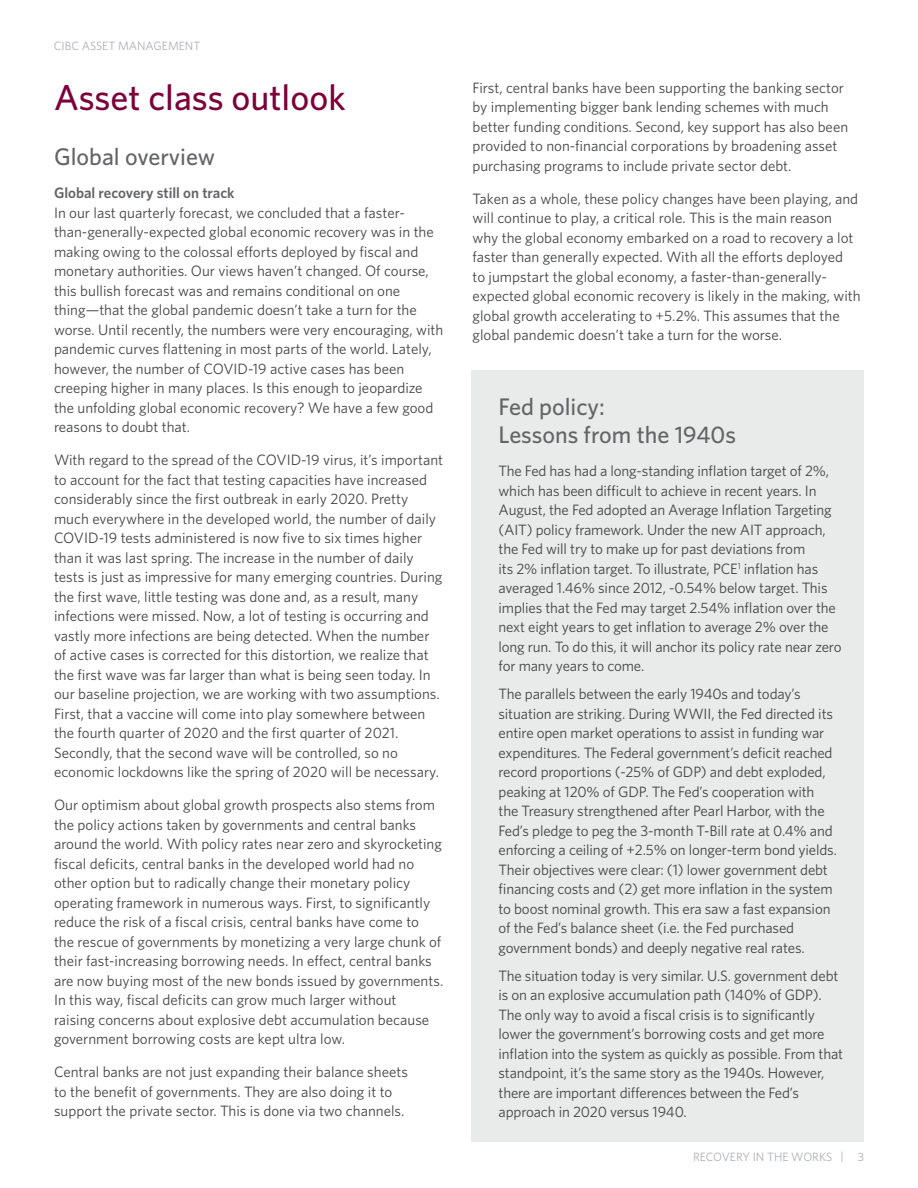
<style>
.page{position:relative;width:918px;height:1188px;background:#fff}
.page>*{position:absolute;margin:0;border:0;box-sizing:border-box;transform-origin:0 0}
.Subheader_H2{font:500 36px "Whitney";color:#7b003a}
.Subheader_H3{font:500 24px/28.5px "Whitney";color:#636466}
.Body_P{font:15px/19.5px "Whitney";color:#434444}
.Bullets_LI{font:15px/19.5px "Whitney";letter-spacing:-.01em;color:#434444}
.Subheader_H4{font:600 15px "Whitney";color:#636466}
.t1{font:12px "Whitney";color:#acaeb1}
</style>
<div class="page">
<div style="left:472px;top:370px;width:392px;height:772px;background:#e9ebea"></div>
<p class="t1" style="left:54px;top:38px;width:148px">CIBC ASSET MANAGEMENT</p>
<h2 class="Subheader_H2" style="left:54px;top:73px;width:293px">Asset class outlook</h2>
<h3 class="Subheader_H3" style="left:54px;top:142px;width:163px">Global overview</h3>
<h4 class="Subheader_H4" style="left:54px;top:183px;width:182px">Global recovery still on track</h4>
<p class="Body_P" style="left:54px;top:202px;width:391px">In our last quarterly forecast, we concluded that a faster&shy;than-generally-expected global economic recovery was in the making owing to the colossal efforts deployed by fiscal and monetary authorities. Our views haven’t changed. Of course, this bullish forecast was and remains conditional on one thing—that the global pandemic doesn’t take a turn for the worse. Until recently, the numbers were very encouraging, with pandemic curves flattening in most parts of the world. Lately, however, the number of COVID-19 active cases has been creeping higher in many places. Is this enough to jeopardize the unfolding global economic recovery? We have a few good reasons to doubt that.</p>
<p class="Body_P" style="left:54px;top:450px;width:391px">With regard to the spread of the COVID-19 virus, it’s important to account for the fact that testing capacities have increased considerably since the first outbreak in early 2020. Pretty much everywhere in the developed world, the number of daily COVID-19 tests administered is now five to six times higher than it was last spring. The increase in the number of daily tests is just as impressive for many emerging countries. During the first wave, little testing was done and, as a result, many infections were missed. Now, a lot of testing is occurring and vastly more infections are being detected. When the number of active cases is corrected for this distortion, we realize that the first wave was far larger than what is being seen today. In our baseline projection, we are working with two assumptions.<br>First, that a vaccine will come into play somewhere between the fourth quarter of 2020 and the first quarter of 2021.<br>Secondly, that the second wave will be controlled, so no economic lockdowns like the spring of 2020 will be necessary.</p>
<p class="Body_P" style="left:54px;top:795px;width:391px">Our optimism about global growth prospects also stems from the policy actions taken by governments and central banks around the world. With policy rates near zero and skyrocketing fiscal deficits, central banks in the developed world had no other option but to radically change their monetary policy operating framework in numerous ways. First, to significantly reduce the risk of a fiscal crisis, central banks have come to<br>the rescue of governments by monetizing a very large chunk of their fast-increasing borrowing needs. In effect, central banks are now buying most of the new bonds issued by governments.<br>In this way, fiscal deficits can grow much larger without<br>raising concerns about explosive debt accumulation because government borrowing costs are kept ultra low.</p>
<p class="Body_P" style="left:54px;top:1062px;width:355px">Central banks are not just expanding their balance sheets to the benefit of governments. They are also doing it to support the private sector. This is done via two channels.</p>
<p class="Body_P" style="left:472px;top:78px;width:377px">First, central banks have been supporting the banking sector by implementing bigger bank lending schemes with much better funding conditions. Second, key support has also been provided to non-financial corporations by broadening asset purchasing programs to include private sector debt.</p>
<p class="Body_P" style="left:472px;top:189px;width:390px">Taken as a whole, these policy changes have been playing, and will continue to play, a critical role. This is the main reason why the global economy embarked on a road to recovery a lot faster than generally expected. With all the efforts deployed<br>to jumpstart the global economy, a faster-than-generally&shy;expected global economic recovery is likely in the making, with global growth accelerating to +5.2%. This assumes that the global pandemic doesn’t take a turn for the worse.</p>
<h3 class="Subheader_H3" style="left:499px;top:392px;width:239px">Fed policy:<br>Lessons from the 1940s</h3>
<p class="Bullets_LI" style="left:499px;top:461px;width:344px">The Fed has had a long-standing inflation target of 2%, which has been difficult to achieve in recent years. In August, the Fed adopted an Average Inflation Targeting (AIT) policy framework. Under the new AIT approach, the Fed will try to make up for past deviations from<br>its 2% inflation target. To illustrate, PCE<sup>1</sup> inflation has averaged 1.46% since 2012, -0.54% below target. This implies that the Fed may target 2.54% inflation over the next eight years to get inflation to average 2% over the long run. To do this, it will anchor its policy rate near zero for many years to come.</p>
<p class="Bullets_LI" style="left:499px;top:684px;width:340px">The parallels between the early 1940s and today’s situation are striking. During WWII, the Fed directed its entire open market operations to assist in funding war expenditures. The Federal government’s deficit reached record proportions (-25% of GDP) and debt exploded, peaking at 120% of GDP. The Fed’s cooperation with the Treasury strengthened after Pearl Harbor, with the Fed’s pledge to peg the 3-month T-Bill rate at 0.4% and enforcing a ceiling of +2.5% on longer-term bond yields.<br>Their objectives were clear: (1) lower government debt financing costs and (2) get more inflation in the system to boost nominal growth. This era saw a fast expansion of the Fed’s balance sheet (i.e. the Fed purchased government bonds) and deeply negative real rates.</p>
<p class="Bullets_LI" style="left:499px;top:965px;width:346px">The situation today is very similar. U.S. government debt is on an explosive accumulation path (140% of GDP).<br>The only way to avoid a fiscal crisis is to significantly lower the government’s borrowing costs and get more inflation into the system as quickly as possible. From that standpoint, it’s the same story as the 1940s. However, there are important differences between the Fed’s approach in 2020 versus 1940.</p>
<p class="t1" style="left:693px;top:1149px;width:172px">RECOVERY IN THE WORKS | 3</p>
</div>
